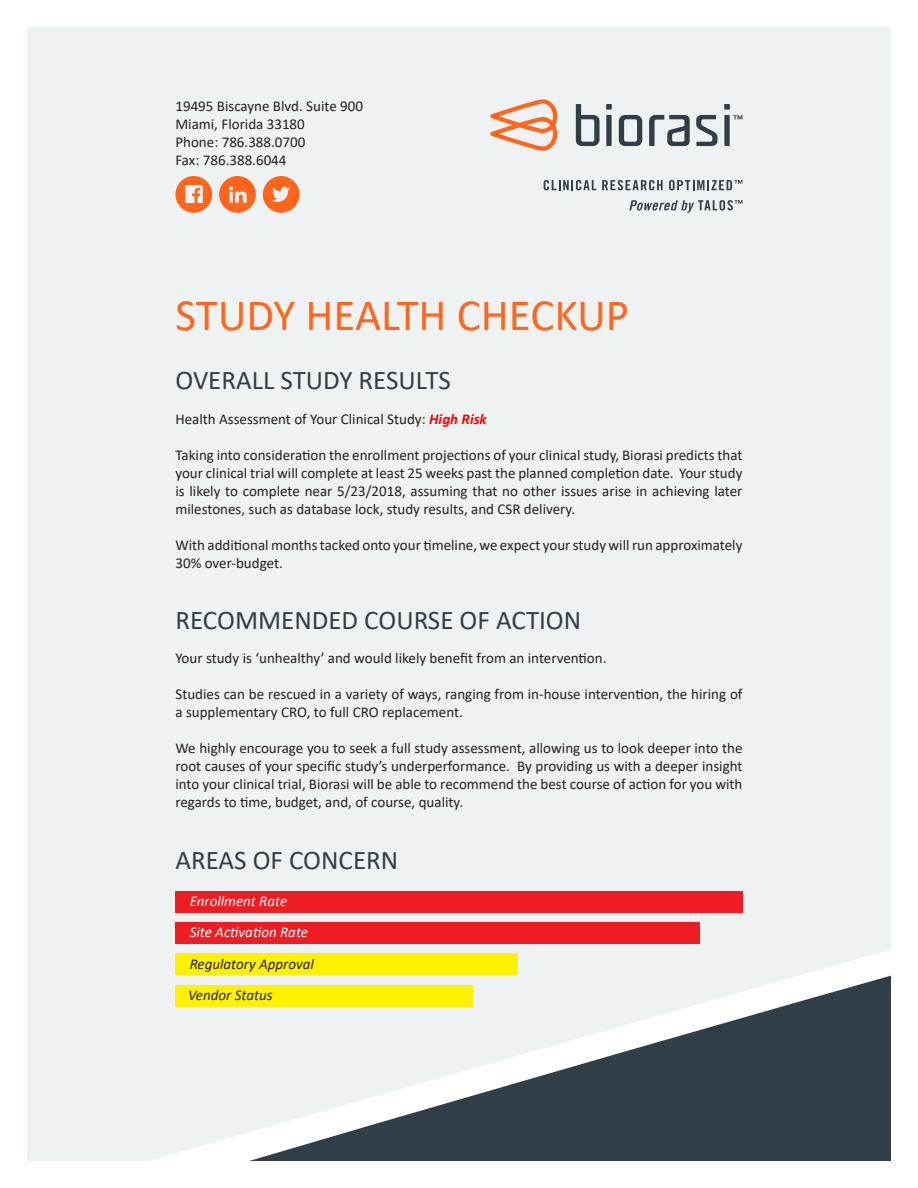
<style>
.page{position:relative;width:918px;height:1188px;background:#fff}
.page>*{position:absolute;margin:0;border:0;box-sizing:border-box;transform-origin:0 0}
.t1{font:45px "Calibri";color:#ff661c}
.t2{font:27px "Calibri";color:#313e48}
.t3{font:15px/18px "Calibri";color:#231f20;text-align:justify}
.t4{font:italic 15px "Calibri";color:#fff}
.t5{font:italic 15px "Calibri";color:#231f20}
.s1{font-weight:700;font-style:italic;color:#f00}
</style>
<div class="page">
<div style="left:27px;top:27px;width:864px;height:1134px;background:#eff2f3"></div>
<svg style="left:151px;top:950px;width:740px;height:211px"></svg>
<svg style="left:249px;top:976px;width:642px;height:185px;fill:#313e48"></svg>
<svg style="left:576px;top:104px;width:24px;height:42px"></svg>
<svg style="left:606px;top:104px;width:6px;height:6px"></svg>
<div style="left:606px;top:115px;width:6px;height:31px;background:#313e48"></div>
<svg style="left:619px;top:115px;width:23px;height:31px"></svg>
<svg style="left:649px;top:115px;width:41px;height:31px"></svg>
<svg style="left:696px;top:115px;width:22px;height:31px"></svg>
<div style="left:724px;top:115px;width:6px;height:31px;background:#313e48"></div>
<svg style="left:490px;top:99px;width:67px;height:52px"></svg>
<svg style="left:544px;top:180px;width:52px;height:10px"></svg>
<svg style="left:602px;top:180px;width:61px;height:10px"></svg>
<svg style="left:669px;top:180px;width:73px;height:10px"></svg>
<svg style="left:629px;top:200px;width:114px;height:13px"></svg>
<svg style="left:724px;top:104px;width:18px;height:15px"></svg>
<svg style="left:263px;top:176px;width:37px;height:37px"></svg>
<svg style="left:175px;top:176px;width:37px;height:37px"></svg>
<svg style="left:219px;top:176px;width:37px;height:37px"></svg>
<div style="left:175px;top:891px;width:568px;height:22px;background:#ee1d23"></div>
<div style="left:175px;top:954px;width:343px;height:21px;background:#fff101"></div>
<div style="left:175px;top:922px;width:525px;height:22px;background:#ee1d23"></div>
<div style="left:175px;top:985px;width:298px;height:21px;background:#fff101"></div>
<p class="t3" style="left:175px;top:96px;width:189px">19495 Biscayne Blvd. Suite 900</p>
<p class="t3" style="left:175px;top:114px;width:131px">Miami, Florida 33180</p>
<p class="t3" style="left:175px;top:132px;width:131px">Phone: 786.388.0700</p>
<p class="t3" style="left:175px;top:150px;width:113px">Fax: 786.388.6044</p>
<p class="t1" style="left:175px;top:284px;width:455px">STUDY HEALTH CHECKUP</p>
<p class="t2" style="left:175px;top:361px;width:277px">OVERALL STUDY RESULTS</p>
<p class="t3" style="left:175px;top:409px;width:313px">Health Assessment of Your Clinical Study: <span class="s1">High Risk</span></p>
<p class="t3" style="left:175px;top:445px;width:569px">Taking into consideration the enrollment projections of your clinical study, Biorasi predicts that your clinical trial will complete at least 25 weeks past the planned completion date. Your study is likely to complete near 5/23/2018, assuming that no other issues arise in achieving later milestones, such as database lock, study results, and CSR delivery.</p>
<p class="t3" style="left:175px;top:535px;width:569px">With additional months tacked onto your timeline, we expect your study will run approximately<br>30% over-budget.</p>
<p class="t2" style="left:175px;top:602px;width:407px">RECOMMENDED COURSE OF ACTION</p>
<p class="t3" style="left:175px;top:649px;width:433px">Your study is ‘unhealthy’ and would likely benefit from an intervention.</p>
<p class="t3" style="left:175px;top:685px;width:569px">Studies can be rescued in a variety of ways, ranging from in-house intervention, the hiring of a supplementary CRO, to full CRO replacement.</p>
<p class="t3" style="left:175px;top:739px;width:569px">We highly encourage you to seek a full study assessment, allowing us to look deeper into the root causes of your specific study’s underperformance. By providing us with a deeper insight into your clinical trial, Biorasi will be able to recommend the best course of action for you with regards to time, budget, and, of course, quality.</p>
<p class="t2" style="left:175px;top:841px;width:224px">AREAS OF CONCERN</p>
<p class="t4" style="left:190px;top:891px;width:99px">Enrollment Rate</p>
<p class="t4" style="left:190px;top:922px;width:120px">Site Activation Rate</p>
<p class="t5" style="left:190px;top:953px;width:126px">Regulatory Approval</p>
<p class="t5" style="left:188px;top:985px;width:86px">Vendor Status</p>
</div>
